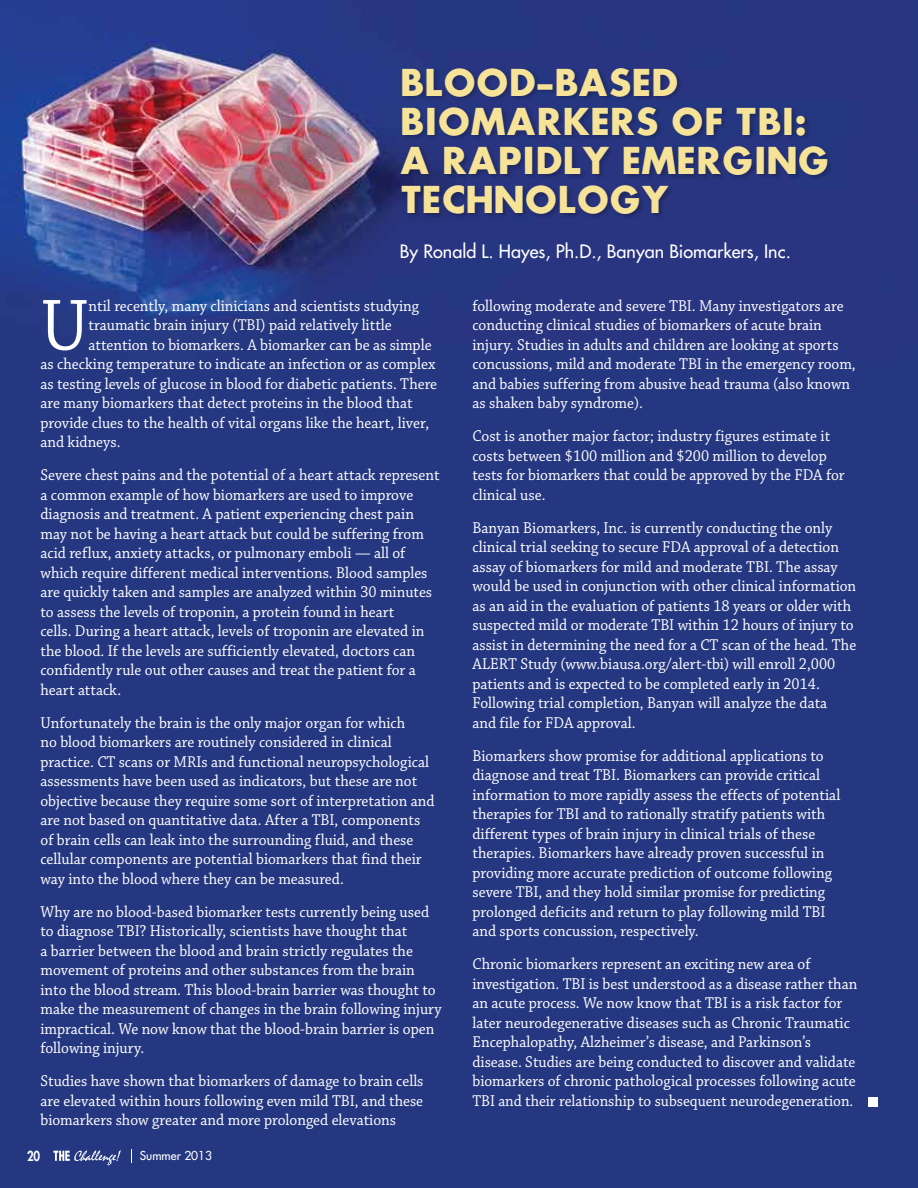
<style>
.page{position:relative;width:918px;height:1188px;background:#fff}
.page>*{position:absolute;margin:0;border:0;box-sizing:border-box;transform-origin:0 0}
.t1{font:76.5px "Chaparral Pro";color:#fff;scale:.94 1}
.t2{font:700 36px "Futura";color:#f6e398}
.t3{font:18px "Futura";color:#fff}
.t4{font:16.5px/19.5px "Chaparral Pro";color:#fff;scale:.94 1}
.t5{font:800 13.5px "Futura";color:#fff;scale:.85 1}
.t6{font:12px "Futura";color:#fff}
</style>
<div class="page">
<img style="left:0;top:0;width:918px;height:1188px">
<svg style="left:131px;top:1149px;width:1px;height:14px"></svg>
<svg style="left:53px;top:1150px;width:68px;height:15px"></svg>
<div style="left:399px;top:66px;width:435px;height:154px;background:#000;opacity:.25"></div>
<div style="left:868px;top:1097px;width:10px;height:9px;background:#fff"></div>
<h2 class="t2" style="left:400px;top:57px;width:203px">BLOOD-BASE</h2>
<h2 class="t2" style="left:651px;top:57px;width:29px">D</h2>
<h2 class="t2" style="left:400px;top:96px;width:102px">BIOMAR</h2>
<h2 class="t2" style="left:562px;top:96px;width:52px">KERS</h2>
<h2 class="t2" style="left:671px;top:96px;width:137px">OF TBI:</h2>
<h2 class="t2" style="left:400px;top:135px;width:90px">A RAPI</h2>
<h2 class="t2" style="left:535px;top:135px;width:132px">DLY EMERGI</h2>
<h2 class="t2" style="left:767px;top:135px;width:57px">NG</h2>
<h2 class="t2" style="left:400px;top:174px;width:47px">TECH</h2>
<h2 class="t2" style="left:494px;top:174px;width:177px">NOLOGY</h2>
<p class="t3" style="left:400px;top:240px;width:392px">By Ronald L. Hayes, Ph.D., Banyan Biomarkers, Inc.</p>
<h1 class="t1" style="left:40px;top:283px;width:53px">U</h1>
<p class="t4" style="left:89px;top:296px;width:353px">ntil recently, many clinicians and scientists studying</p>
<p class="t4" style="left:89px;top:316px;width:324px">traumatic brain injury (TBI) paid relatively little</p>
<p class="t4" style="left:89px;top:335px;width:366px">attention to biomarkers. A biomarker can be as simple</p>
<p class="t4" style="left:40px;top:355px;width:422px">as checking temperature to indicate an infection or as complex</p>
<p class="t4" style="left:40px;top:374px;width:424px">as testing levels of glucose in blood for diabetic patients. There</p>
<p class="t4" style="left:40px;top:394px;width:397px">are many biomarkers that detect proteins in the blood that</p>
<p class="t4" style="left:40px;top:413px;width:415px">provide clues to the health of vital organs like the heart, liver,</p>
<p class="t4" style="left:40px;top:433px;width:87px">and kidneys.</p>
<p class="t4" style="left:40px;top:466px;width:426px">Severe chest pains and the potential of a heart attack represent a common example of how biomarkers are used to improve diagnosis and treatment. A patient experiencing chest pain may not be having a heart attack but could be suffering from acid reflux, anxiety attacks, or pulmonary emboli — all of which require different medical interventions. Blood samples are quickly taken and samples are analyzed within 30 minutes to assess the levels of troponin, a protein found in heart<br>cells. During a heart attack, levels of troponin are elevated in the blood. If the levels are sufficiently elevated, doctors can confidently rule out other causes and treat the patient for a heart attack.</p>
<p class="t4" style="left:40px;top:713px;width:421px">Unfortunately the brain is the only major organ for which<br>no blood biomarkers are routinely considered in clinical practice. CT scans or MRIs and functional neuropsychological assessments have been used as indicators, but these are not objective because they require some sort of interpretation and are not based on quantitative data. After a TBI, components of brain cells can leak into the surrounding fluid, and these cellular components are potential biomarkers that find their way into the blood where they can be measured.</p>
<p class="t4" style="left:40px;top:902px;width:428px">Why are no blood-based biomarker tests currently being used to diagnose TBI? Historically, scientists have thought that<br>a barrier between the blood and brain strictly regulates the movement of proteins and other substances from the brain into the blood stream. This blood-brain barrier was thought to make the measurement of changes in the brain following injury impractical. We now know that the blood-brain barrier is open following injury.</p>
<p class="t4" style="left:40px;top:1072px;width:409px;text-align:justify">Studies have shown that biomarkers of damage to brain cells are elevated within hours following even mild TBI, and these biomarkers show greater and more prolonged elevations</p>
<p class="t5" style="left:27px;top:1147px;width:17px">20</p>
<p class="t6" style="left:140px;top:1148px;width:74px">Summer 2013</p>
<p class="t4" style="left:472px;top:296px;width:409px">following moderate and severe TBI. Many investigators are conducting clinical studies of biomarkers of acute brain injury. Studies in adults and children are looking at sports concussions, mild and moderate TBI in the emergency room, and babies suffering from abusive head trauma (also known as shaken baby syndrome).</p>
<p class="t4" style="left:472px;top:427px;width:397px">Cost is another major factor; industry figures estimate it costs between $100 million and $200 million to develop tests for biomarkers that could be approved by the FDA for clinical use.</p>
<p class="t4" style="left:472px;top:519px;width:410px">Banyan Biomarkers, Inc. is currently conducting the only clinical trial seeking to secure FDA approval of a detection assay of biomarkers for mild and moderate TBI. The assay would be used in conjunction with other clinical information as an aid in the evaluation of patients 18 years or older with suspected mild or moderate TBI within 12 hours of injury to assist in determining the need for a CT scan of the head. The ALERT Study (www.biausa.org/alert-tbi) will enroll 2,000 patients and is expected to be completed early in 2014.<br>Following trial completion, Banyan will analyze the data<br>and file for FDA approval.</p>
<p class="t4" style="left:472px;top:747px;width:393px">Biomarkers show promise for additional applications to diagnose and treat TBI. Biomarkers can provide critical information to more rapidly assess the effects of potential therapies for TBI and to rationally stratify patients with different types of brain injury in clinical trials of these therapies. Biomarkers have already proven successful in providing more accurate prediction of outcome following severe TBI, and they hold similar promise for predicting prolonged deficits and return to play following mild TBI and sports concussion, respectively.</p>
<p class="t4" style="left:472px;top:955px;width:411px">Chronic biomarkers represent an exciting new area of investigation. TBI is best understood as a disease rather than an acute process. We now know that TBI is a risk factor for later neurodegenerative diseases such as Chronic Traumatic Encephalopathy, Alzheimer’s disease, and Parkinson’s disease. Studies are being conducted to discover and validate biomarkers of chronic pathological processes following acute TBI and their relationship to subsequent neurodegeneration.</p>
</div>
